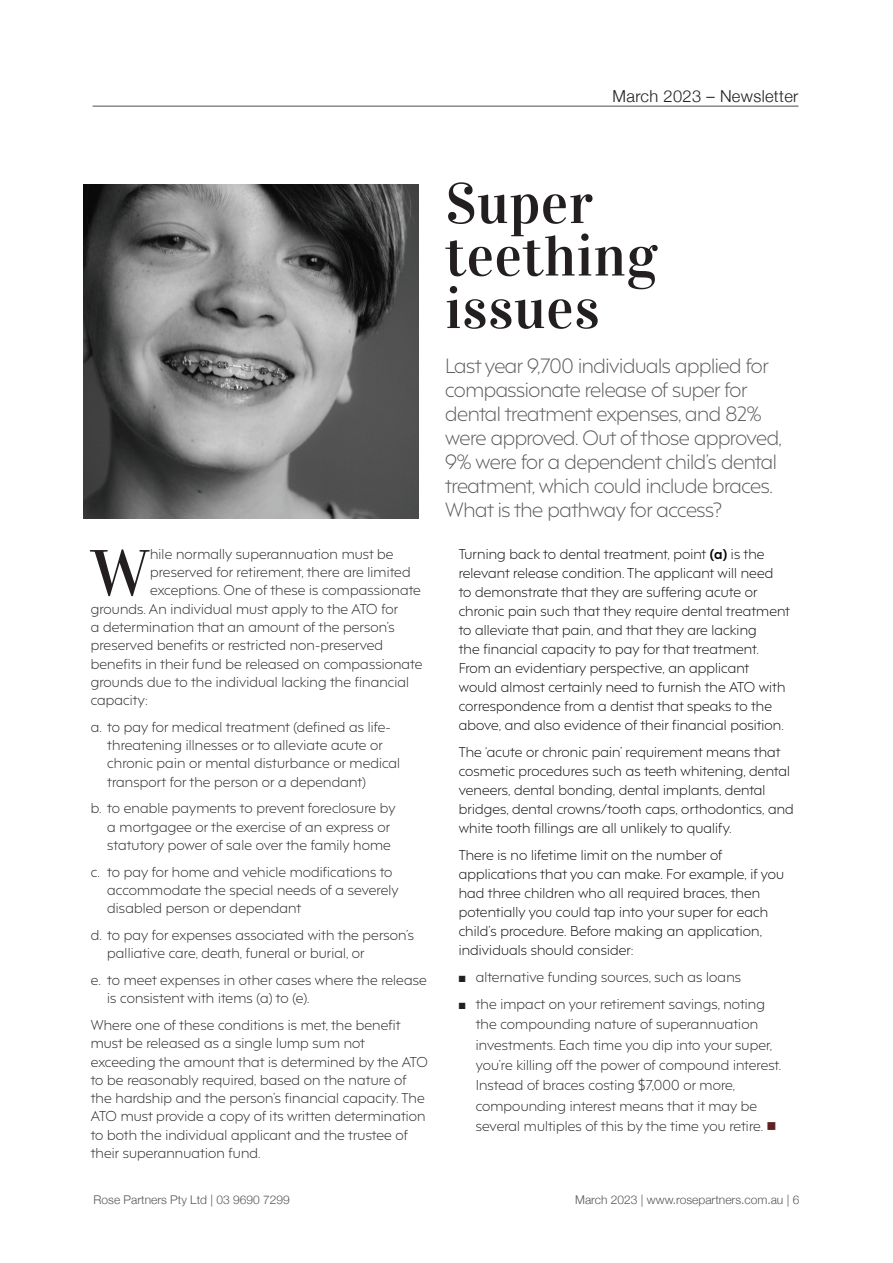
<style>
.page{position:relative;width:893px;height:1263px;background:#fff}
.page>*{position:absolute;margin:0;border:0;box-sizing:border-box;transform-origin:0 0}
.t1{font:65.1px "Vidaloka";color:#231f20}
.t2{font:57px/52.5px "Vidaloka";letter-spacing:.01em;color:#231f20}
.t3{font:300 19.5px/24px "F37 Hooj";letter-spacing:-.02em;color:#57585a}
.t4{font:300 16.5px "Helvetica Neue";letter-spacing:.02em;color:#231f20}
.t5{font:300 13.5px/18.3px "F37 Hooj";letter-spacing:.01em;color:#231f20}
.t6{font:300 13.5px/18.9px "F37 Hooj";letter-spacing:.01em;color:#040503}
.t7{font:300 12px "Helvetica Neue";color:#57585a}
.s1{font-weight:700}
.s2{color:#602221}
</style>
<div class="page">
<hr style="left:93px;top:106px;width:705px;height:1px;background:#231f20">
<img style="left:83px;top:185px;width:335px;height:333px">
<p class="t4" style="left:613px;top:83px;width:187px">March 2023 – Newsletter</p>
<h1 class="t1" style="left:91px;top:534px;width:60px">W</h1>
<p class="t5" style="left:150px;top:544px;width:245px">hile normally superannuation must be</p>
<p class="t5" style="left:150px;top:562px;width:262px">preserved for retirement, there are limited</p>
<p class="t5" style="left:150px;top:580px;width:272px">exceptions. One of these is compassionate</p>
<p class="t5" style="left:91px;top:598px;width:309px">grounds. An individual must apply to the ATO for</p>
<p class="t5" style="left:91px;top:616px;width:305px">a determination that an amount of the person’s</p>
<p class="t5" style="left:91px;top:635px;width:294px">preserved benefits or restricted non-preserved</p>
<p class="t5" style="left:91px;top:653px;width:333px">benefits in their fund be released on compassionate</p>
<p class="t5" style="left:91px;top:671px;width:320px">grounds due to the individual lacking the financial</p>
<p class="t5" style="left:91px;top:689px;width:58px">capacity:</p>
<p class="t5" style="left:107px;top:716px;width:294px;text-indent:-16px">a. to pay for medical treatment (defined as life&shy;threatening illnesses or to alleviate acute or chronic pain or mental disturbance or medical transport for the person or a dependant)</p>
<p class="t5" style="left:107px;top:798px;width:290px;text-indent:-16px">b. to enable payments to prevent foreclosure by a mortgagee or the exercise of an express or statutory power of sale over the family home</p>
<p class="t5" style="left:107px;top:861px;width:293px;text-indent:-16px">c. to pay for home and vehicle modifications to accommodate the special needs of a severely disabled person or dependant</p>
<p class="t5" style="left:107px;top:924px;width:308px;text-indent:-16px">d. to pay for expenses associated with the person’s palliative care, death, funeral or burial, or</p>
<p class="t5" style="left:107px;top:969px;width:321px;text-indent:-16px">e. to meet expenses in other cases where the release is consistent with items (a) to (e).</p>
<p class="t5" style="left:91px;top:1014px;width:339px">Where one of these conditions is met, the benefit must be released as a single lump sum not exceeding the amount that is determined by the ATO to be reasonably required, based on the nature of the hardship and the person’s financial capacity. The ATO must provide a copy of its written determination to both the individual applicant and the trustee of their superannuation fund.</p>
<h2 class="t2" style="left:445px;top:178px;width:214px">Super teething issues</h2>
<p class="t3" style="left:445px;top:352px;width:338px">Last year 9,700 individuals applied for compassionate release of super for dental treatment expenses, and 82% were approved. Out of those approved, 9% were for a dependent child’s dental treatment, which could include braces.<br>What is the pathway for access?</p>
<p class="t6" style="left:459px;top:543px;width:333px">Turning back to dental treatment, point <span class="s1">(a)</span> is the relevant release condition. The applicant will need<br>to demonstrate that they are suffering acute or chronic pain such that they require dental treatment to alleviate that pain, and that they are lacking<br>the financial capacity to pay for that treatment.<br>From an evidentiary perspective, an applicant would almost certainly need to furnish the ATO with correspondence from a dentist that speaks to the above, and also evidence of their financial position.</p>
<p class="t6" style="left:459px;top:741px;width:336px">The ‘acute or chronic pain’ requirement means that cosmetic procedures such as teeth whitening, dental veneers, dental bonding, dental implants, dental bridges, dental crowns/tooth caps, orthodontics, and white tooth fillings are all unlikely to qualify.</p>
<p class="t6" style="left:459px;top:844px;width:327px">There is no lifetime limit on the number of applications that you can make. For example, if you had three children who all required braces, then potentially you could tap into your super for each child’s procedure. Before making an application, individuals should consider:</p>
<p class="t5" style="left:459px;top:966px;width:284px">■ alternative funding sources, such as loans</p>
<p class="t5" style="left:476px;top:992px;width:307px;line-height:20.4px;text-indent:-17px">■ the impact on your retirement savings, noting the compounding nature of superannuation investments. Each time you dip into your super, you’re killing off the power of compound interest.<br>Instead of braces costing $7,000 or more, compounding interest means that it may be several multiples of this by the time you retire. <span class="s2">■</span></p>
<p class="t7" style="left:94px;top:1190px;width:198px">Rose Partners Pty Ltd | 03 9690 7299</p>
<p class="t7" style="left:575px;top:1190px;width:226px">March 2023 | www.rosepartners.com.au | 6</p>
</div>
